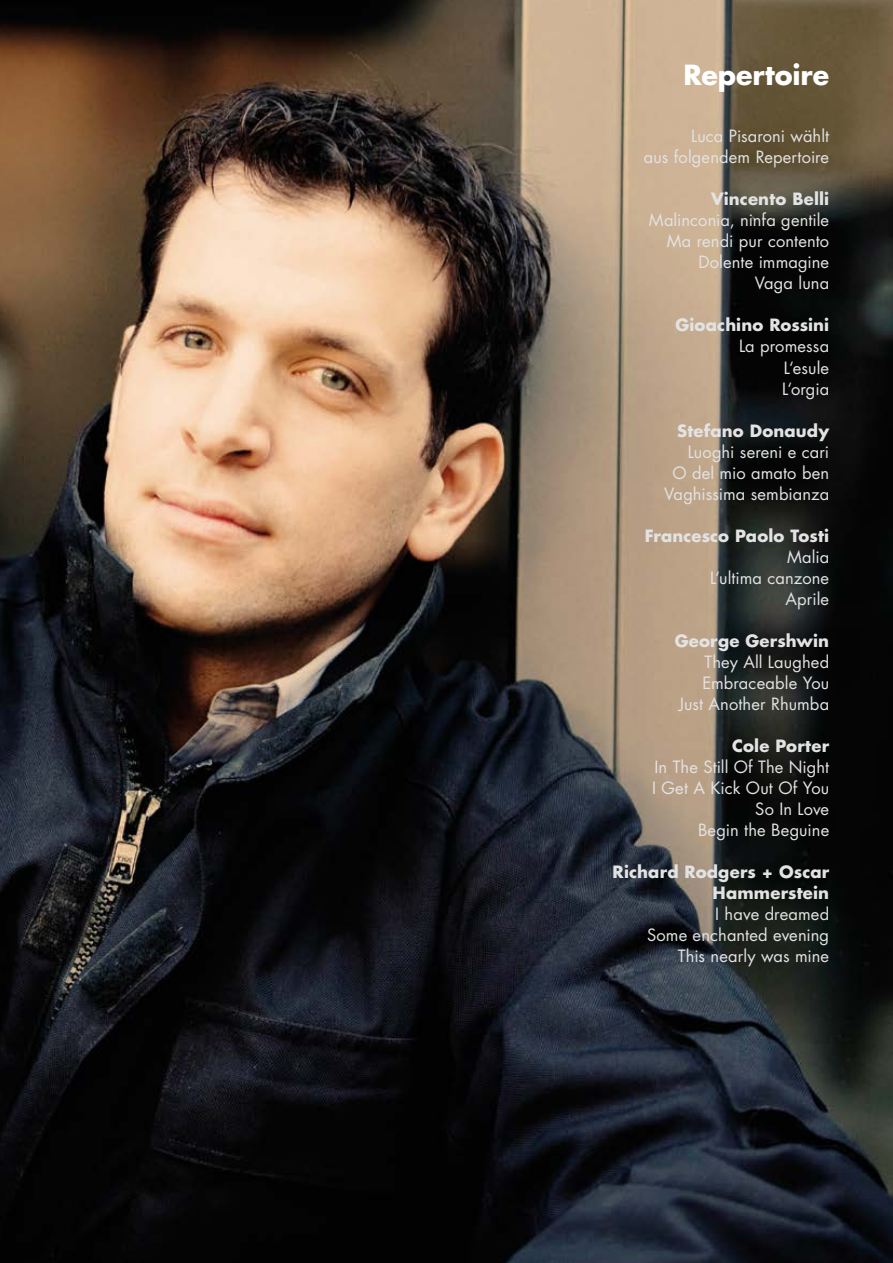
<style>
.page{position:relative;width:893px;height:1263px;background:#fff}
.page>*{position:absolute;margin:0;border:0;box-sizing:border-box;transform-origin:0 0}
.t1{font:700 27px "Futura";letter-spacing:-.005em;color:#fff}
.t2{font:16.5px/21px "Futura";letter-spacing:.005em;color:#e3e3e3;text-align:right}
.t3{font:700 16.5px/21px "Futura";letter-spacing:.01em;color:#e3e3e3;text-align:right}
</style>
<div class="page">
<img style="left:0;top:0;width:893px;height:1263px">
<h1 class="t1" style="left:684px;top:57px;width:147px">Repertoire</h1>
<p class="t2" style="left:644px;top:126px;width:187px">Luca Pisaroni wählt<br>aus folgendem Repertoire</p>
<p class="t3" style="left:711px;top:188px;width:120px">Vincento Belli</p>
<p class="t2" style="left:649px;top:210px;width:182px">Malinconia, ninfa gentile<br>Ma rendi pur contento<br>Dolente immagine<br>Vaga luna</p>
<p class="t3" style="left:675px;top:314px;width:155px">Gioachino Rossini</p>
<p class="t2" style="left:782px;top:336px;width:48px;text-align:justify;text-indent:-43px">La promessa L‘esule L‘orgia</p>
<p class="t3" style="left:677px;top:419px;width:154px">Stefano Donaudy</p>
<p class="t2" style="left:664px;top:441px;width:167px">Luoghi sereni e cari<br>O del mio amato ben<br>Vaghissima sembianza</p>
<p class="t3" style="left:645px;top:524px;width:186px">Francesco Paolo Tosti</p>
<p class="t2" style="left:710px;top:546px;width:121px">Malia<br>L‘ultima canzone<br>Aprile</p>
<p class="t3" style="left:675px;top:629px;width:156px">George Gershwin</p>
<p class="t2" style="left:679px;top:651px;width:152px">They All Laughed<br>Embraceable You<br>Just Another Rhumba</p>
<p class="t3" style="left:732px;top:734px;width:99px">Cole Porter</p>
<p class="t2" style="left:652px;top:756px;width:179px">In The Still Of The Night<br>I Get A Kick Out Of You<br>So In Love<br>Begin the Beguine</p>
<p class="t3" style="left:613px;top:860px;width:218px">Richard Rodgers + Oscar<br>Hammerstein</p>
<p class="t2" style="left:647px;top:903px;width:184px">I have dreamed<br>Some enchanted evening<br>This nearly was mine</p>
</div>
